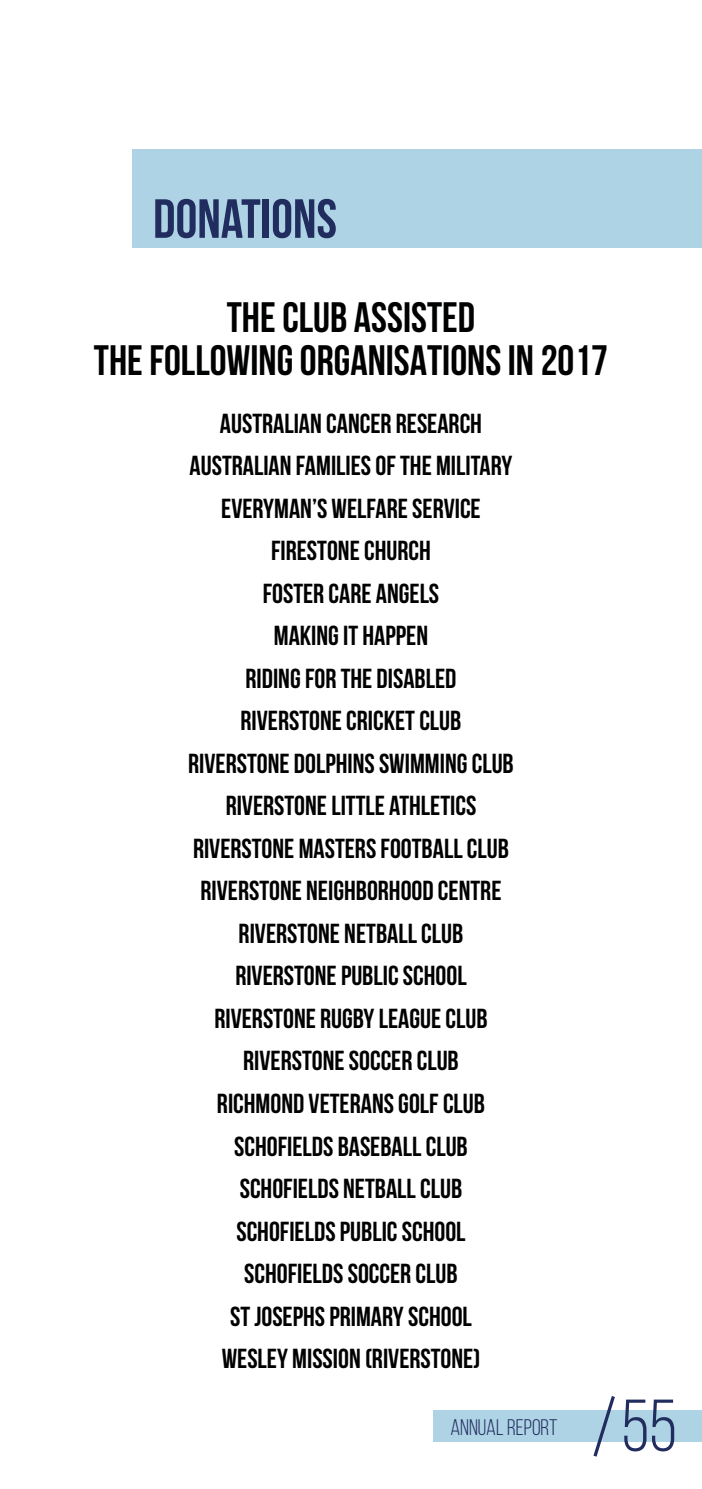
<style>
.page{position:relative;width:702px;height:1489px;background:#fff}
.page>*{position:absolute;margin:0;border:0;box-sizing:border-box;transform-origin:0 0}
.t1{font:73.25px "Bebas Neue";color:#212c5f}
.t2{font:700 55px "Bebas Neue";color:#212c5f}
.t3{font:700 42.5px/42.5px "Bebas Neue";color:#000101;text-align:center}
.t4{font:27.5px/42.5px "Bebas Neue";color:#000101;text-align:center}
.t5{font:22.5px "Bebas Neue";color:#212c5f}
</style>
<div class="page">
<div style="left:132px;top:149px;width:570px;height:99px;background:#aed3e5"></div>
<div style="left:434px;top:1410px;width:268px;height:31px;background:#aed3e5"></div>
<svg style="left:591px;top:1396px;width:26px;height:61px"></svg>
<h2 class="t2" style="left:153px;top:189px;width:185px">DONATIONS</h2>
<h3 class="t3" style="left:94px;top:296px;width:515px">THE CLUB ASSISTED<br>THE FOLLOWING ORGANISATIONS IN 2017</h3>
<p class="t4" style="left:188px;top:402px;width:327px">AUSTRALIAN CANCER RESEARCH<br>AUSTRALIAN FAMILIES OF THE MILITARY<br>EVERYMAN’S WELFARE SERVICE<br>FIRESTONE CHURCH<br>FOSTER CARE ANGELS<br>MAKING IT HAPPEN<br>RIDING FOR THE DISABLED<br>RIVERSTONE CRICKET CLUB<br>RIVERSTONE DOLPHINS SWIMMING CLUB<br>RIVERSTONE LITTLE ATHLETICS<br>RIVERSTONE MASTERS FOOTBALL CLUB<br>RIVERSTONE NEIGHBORHOOD CENTRE<br>RIVERSTONE NETBALL CLUB<br>RIVERSTONE PUBLIC SCHOOL<br>RIVERSTONE RUGBY LEAGUE CLUB<br>RIVERSTONE SOCCER CLUB<br>RICHMOND VETERANS GOLF CLUB<br>SCHOFIELDS BASEBALL CLUB<br>SCHOFIELDS NETBALL CLUB<br>SCHOFIELDS PUBLIC SCHOOL<br>SCHOFIELDS SOCCER CLUB<br>ST JOSEPHS PRIMARY SCHOOL<br>WESLEY MISSION (RIVERSTONE)</p>
<p class="t5" style="left:450px;top:1415px;width:109px">ANNUAL REPORT</p>
<h1 class="t1" style="left:621px;top:1386px;width:57px">55</h1>
</div>
